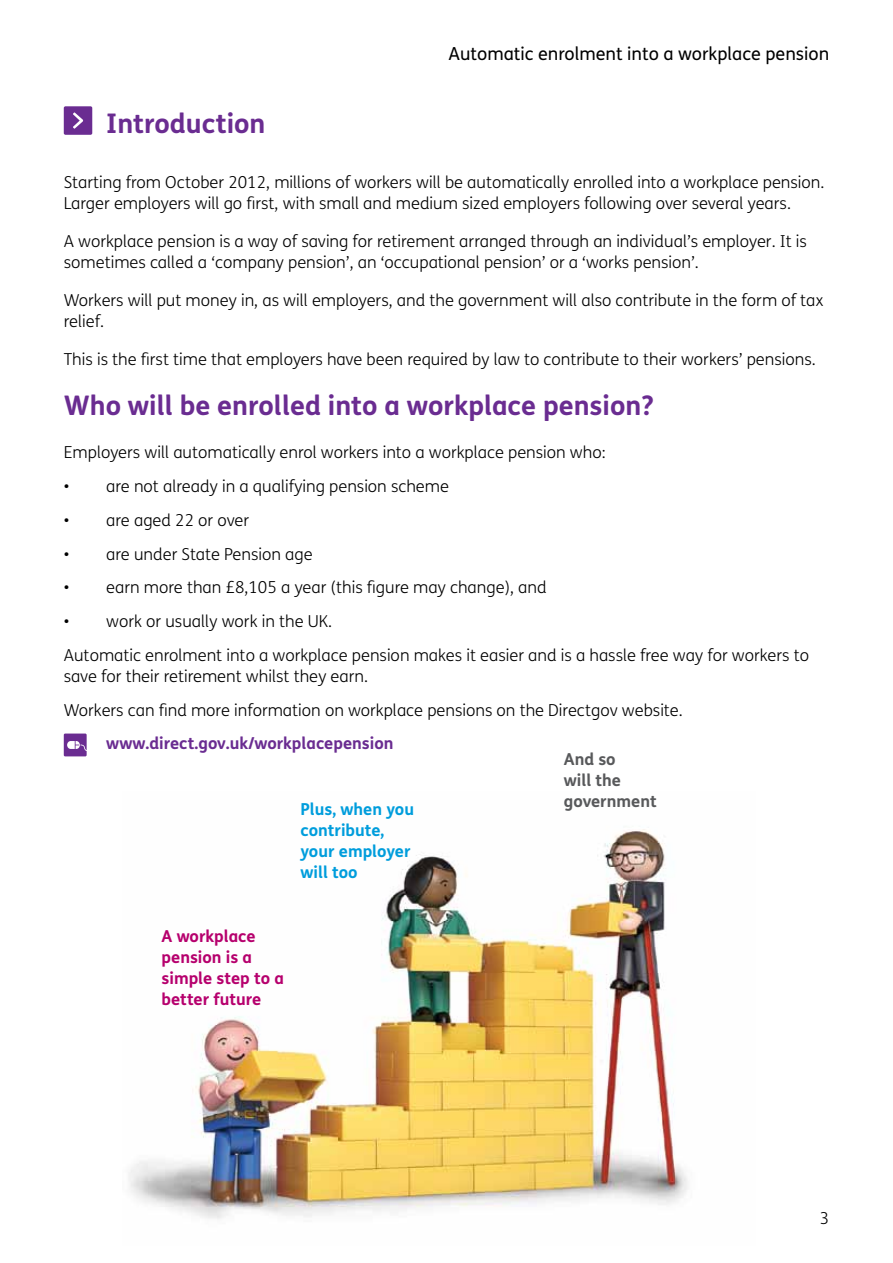
<style>
.page{position:relative;width:893px;height:1263px;background:#fff}
.page>*{position:absolute;margin:0;border:0;box-sizing:border-box;transform-origin:0 0}
.Titlehead_4{font:700 27px "FS Me";color:#6a2c91}
.Chapter_heading{font:700 27px "FS Me";color:#6a2c91}
.Rh_header_first{font:18px "FS Me";color:#000}
.Titlehead_4-2{font:300 16.5px/21px "FS Me";color:#000}
.Maintext{font:300 16.5px/21px "FS Me";color:#000}
.Maintext-2{font:700 16.5px/21px "FS Me";color:#b6006d}
.Maintext-3{font:700 16.5px/21px "FS Me";color:#009ddc}
.Maintext-4{font:700 16.5px "FS Me";color:#6a2c91}
.Maintext-5{font:700 16.5px/21px "FS Me";color:#58595b}
</style>
<div class="page">
<div style="left:64px;top:106px;width:28px;height:29px;background:#6a2c91;border-radius:2px"></div>
<svg style="left:73px;top:112px;width:10px;height:17px"></svg>
<img style="left:129px;top:829px;width:559px;height:390px">
<svg style="left:64px;top:733px;width:23px;height:23px"></svg>
<p class="Chapter_heading" style="left:106px;top:103px;width:161px">Introduction</p>
<p class="Rh_header_first" style="left:448px;top:42px;width:382px">Automatic enrolment into a workplace pension</p>
<p class="Titlehead_4-2" style="left:64px;top:172px;width:762px">Starting from October 2012, millions of workers will be automatically enrolled into a workplace pension.<br>Larger employers will go first, with small and medium sized employers following over several years.</p>
<p class="Titlehead_4-2" style="left:64px;top:231px;width:745px">A workplace pension is a way of saving for retirement arranged through an individual’s employer. It is sometimes called a ‘company pension’, an ‘occupational pension’ or a ‘works pension’.</p>
<p class="Titlehead_4-2" style="left:64px;top:290px;width:761px">Workers will put money in, as will employers, and the government will also contribute in the form of tax relief.</p>
<p class="Titlehead_4-2" style="left:64px;top:349px;width:754px">This is the first time that employers have been required by law to contribute to their workers’ pensions.</p>
<p class="Titlehead_4" style="left:64px;top:385px;width:591px">Who will be enrolled into a workplace pension?</p>
<p class="Maintext" style="left:64px;top:442px;width:544px">Employers will automatically enrol workers into a workplace pension who:</p>
<p class="Maintext" style="left:64px;top:475px;width:387px">• are not already in a qualifying pension scheme</p>
<p class="Maintext" style="left:64px;top:509px;width:187px">• are aged 22 or over</p>
<p class="Maintext" style="left:64px;top:543px;width:250px">• are under State Pension age</p>
<p class="Maintext" style="left:64px;top:577px;width:484px">• earn more than £8,105 a year (this figure may change), and</p>
<p class="Maintext" style="left:64px;top:610px;width:270px">• work or usually work in the UK.</p>
<p class="Maintext" style="left:64px;top:644px;width:747px">Automatic enrolment into a workplace pension makes it easier and is a hassle free way for workers to save for their retirement whilst they earn.</p>
<p class="Maintext" style="left:64px;top:699px;width:621px">Workers can find more information on workplace pensions on the Directgov website.</p>
<p class="Maintext-4" style="left:106px;top:731px;width:289px">www.direct.gov.uk/workplacepension</p>
<p class="Maintext-5" style="left:564px;top:748px;width:94px">And so<br>will the government</p>
<p class="Maintext-3" style="left:300px;top:797px;width:115px">Plus, when you contribute, your employer will too</p>
<p class="Maintext-2" style="left:162px;top:924px;width:124px">A workplace pension is a simple step to a better future</p>
<p class="Titlehead_4-2" style="left:820px;top:1207px;width:11px">3</p>
</div>
